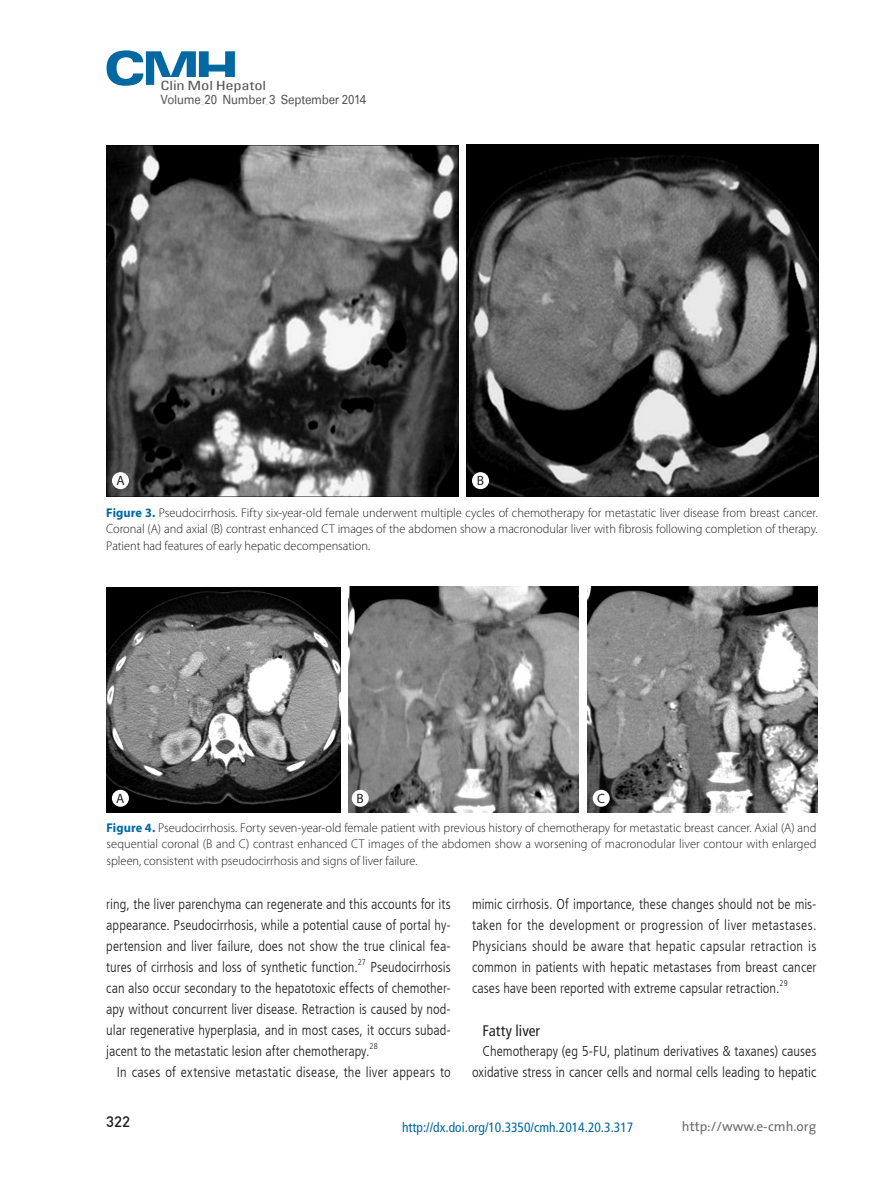
<style>
.page{position:relative;width:893px;height:1191px;background:#fff}
.page>*{position:absolute;margin:0;border:0;box-sizing:border-box;transform-origin:0 0}
._1{font:condensed 15.3px "Frutiger LT";color:#231f20}
.t1{font:15px "Dinmed";color:#231f20}
.본문_영문_-s{font:300 condensed 14.25px/21px "Frutiger LT";letter-spacing:.005em;color:#231f20;text-align:justify}
.t2{font:condensed 13.5px "Frutiger LT";color:#0168a1}
.t3{font:13.5px "The Sans";color:#6c6d70}
.표머리-s{font:13.5px "Myriad Pro";color:#231f20}
.표와그림제목-s{font:300 12.75px/16.5px "Myriad Pro";letter-spacing:-.005em;color:#231f20;text-align:justify}
.t4{font:12.75px/14.2px "Univers";letter-spacing:-.015em;color:#57585a;scale:.9 1}
.본문_영문_-s-2{font:300 condensed 8.25px "Frutiger LT";color:#231f20}
.s1{font-stretch:condensed}
.s2{font-size:9px;color:#bcbdc0}
.s3{font-weight:700;color:#0168a1}
</style>
<div class="page">
<svg style="left:107px;top:50px;width:128px;height:36px"></svg>
<div style="left:159px;top:77px;width:83px;height:16px;background:#fff"></div>
<img style="left:106px;top:145px;width:352px;height:351px">
<img style="left:467px;top:145px;width:351px;height:351px">
<div style="left:112px;top:472px;width:17px;height:17px;background:#fff;border-radius:50%"></div>
<div style="left:472px;top:472px;width:17px;height:17px;background:#fff;border-radius:50%"></div>
<img style="left:107px;top:587px;width:233px;height:225px">
<img style="left:349px;top:587px;width:229px;height:225px">
<img style="left:587px;top:587px;width:230px;height:225px">
<div style="left:112px;top:789px;width:17px;height:17px;background:#fff;border-radius:50%"></div>
<div style="left:352px;top:789px;width:17px;height:17px;background:#fff;border-radius:50%"></div>
<div style="left:593px;top:789px;width:17px;height:17px;background:#fff;border-radius:50%"></div>
<p class="t4" style="left:161px;top:78px;width:230px"><span class="s1">Clin Mol Hepatol<br></span>Volume<span class="s2">_</span>20 Number<span class="s2">_</span>3 September 2014</p>
<p class="표머리-s" style="left:116px;top:472px;width:10px">A</p>
<p class="표머리-s" style="left:477px;top:472px;width:9px">B</p>
<p class="표와그림제목-s" style="left:106px;top:504px;width:713px"><span class="s3">Figure 3.</span> Pseudocirrhosis. Fifty six-year-old female underwent multiple cycles of chemotherapy for metastatic liver disease from breast cancer.<br>Coronal (A) and axial (B) contrast enhanced CT images of the abdomen show a macronodular liver with fibrosis following completion of therapy.<br>Patient had features of early hepatic decompensation.</p>
<p class="표머리-s" style="left:116px;top:790px;width:10px">A</p>
<p class="표머리-s" style="left:357px;top:790px;width:9px">B</p>
<p class="표머리-s" style="left:597px;top:790px;width:9px">C</p>
<p class="표와그림제목-s" style="left:107px;top:819px;width:712px"><span class="s3">Figure 4.</span> Pseudocirrhosis. Forty seven-year-old female patient with previous history of chemotherapy for metastatic breast cancer. Axial (A) and sequential coronal (B and C) contrast enhanced CT images of the abdomen show a worsening of macronodular liver contour with enlarged spleen, consistent with pseudocirrhosis and signs of liver failure.</p>
<p class="본문_영문_-s" style="left:106px;top:893px;width:346px">ring, the liver parenchyma can regenerate and this accounts for its appearance. Pseudocirrhosis, while a potential cause of portal hy&shy;pertension and liver failure, does not show the true clinical fea&shy;tures of cirrhosis and loss of synthetic function.</p>
<p class="본문_영문_-s-2" style="left:358px;top:957px;width:9px">27</p>
<p class="본문_영문_-s" style="left:106px;top:956px;width:346px;text-indent:264px">Pseudocirrhosis can also occur secondary to the hepatotoxic effects of chemother&shy;apy without concurrent liver disease. Retraction is caused by nod&shy;ular regenerative hyperplasia, and in most cases, it occurs subad&shy;jacent to the metastatic lesion after chemotherapy.</p>
<p class="본문_영문_-s-2" style="left:370px;top:1041px;width:10px">28</p>
<p class="본문_영문_-s" style="left:117px;top:1061px;width:335px">In cases of extensive metastatic disease, the liver appears to</p>
<p class="본문_영문_-s" style="left:472px;top:893px;width:346px">mimic cirrhosis. Of importance, these changes should not be mis&shy;taken for the development or progression of liver metastases.<br>Physicians should be aware that hepatic capsular retraction is common in patients with hepatic metastases from breast cancer cases have been reported with extreme capsular retraction.</p>
<p class="본문_영문_-s-2" style="left:780px;top:978px;width:10px">29</p>
<p class="_1" style="left:483px;top:1021px;width:59px">Fatty liver</p>
<p class="본문_영문_-s" style="left:472px;top:1040px;width:346px;text-align:right">Chemotherapy (eg 5-FU, platinum derivatives &amp; taxanes) causes oxidative stress in cancer cells and normal cells leading to hepatic</p>
<p class="t1" style="left:106px;top:1112px;width:25px">322</p>
<p class="t2" style="left:402px;top:1119px;width:233px">http://dx.doi.org/10.3350/cmh.2014.20.3.317</p>
<p class="t3" style="left:682px;top:1115px;width:136px">http://www.e-cmh.org</p>
</div>
